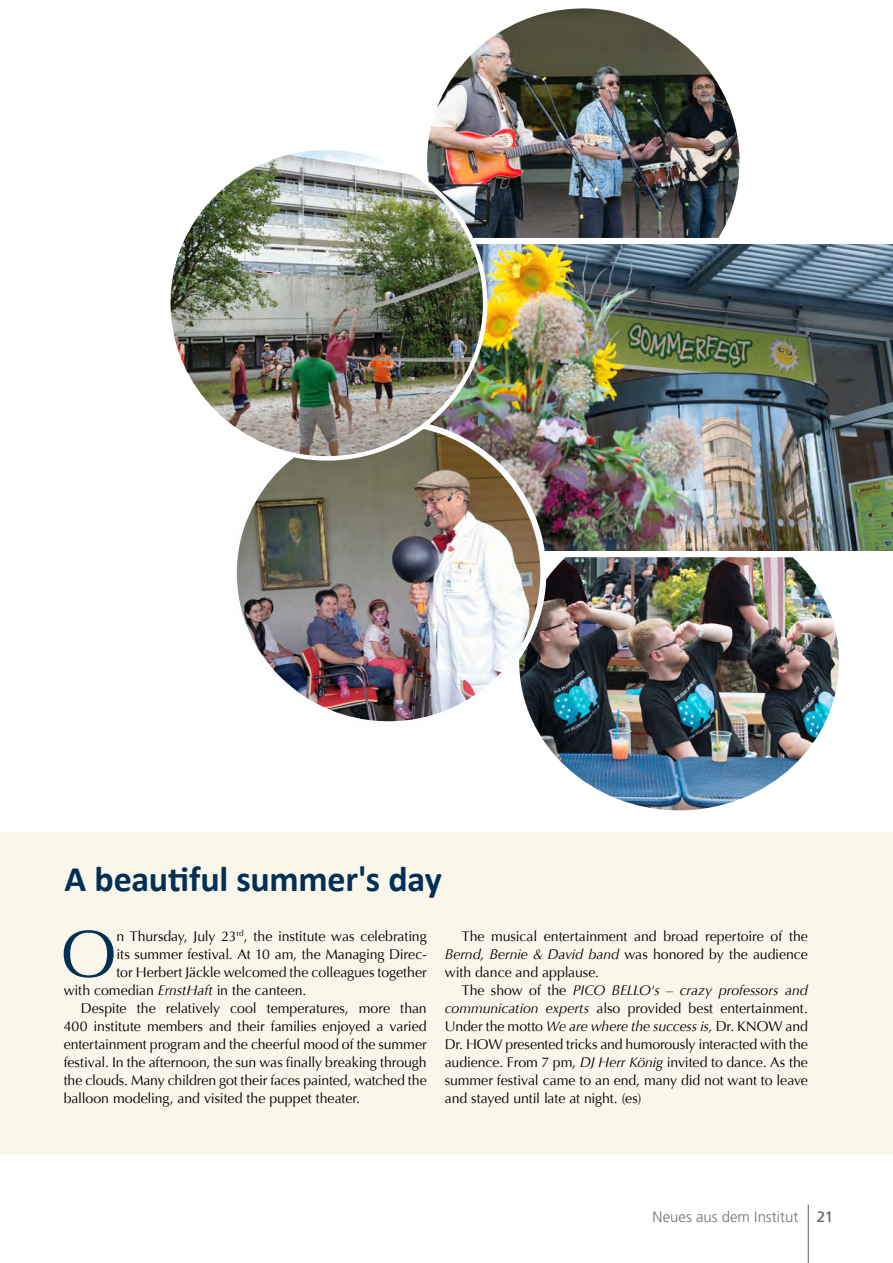
<style>
.page{position:relative;width:893px;height:1263px;background:#fff}
.page>*{position:absolute;margin:0;border:0;box-sizing:border-box;transform-origin:0 0}
.t1{font:66.6px "Optima";color:#003056}
.t2{font:700 36px "Calibri";letter-spacing:-.005em;color:#003056}
.t3{font:300 15px "Frutiger";color:#707172}
.t4{font:14.1px/18px "Optima";letter-spacing:-.005em;color:#000;text-align:justify}
.s1{font-style:italic}
.s2{font-weight:400;color:#58585a}
</style>
<div class="page">
<div style="left:0;top:832px;width:893px;height:322px;background:#fbf6ea"></div>
<hr style="left:808px;top:1205px;width:1px;height:58px;background:#58585a">
<img style="left:428px;top:9px;width:311px;height:229px">
<img style="left:485px;top:244px;width:408px;height:307px">
<img style="left:534px;top:557px;width:305px;height:253px">
<img style="left:238px;top:422px;width:305px;height:302px">
<img style="left:171px;top:148px;width:314px;height:310px">
<h2 class="t2" style="left:64px;top:856px;width:379px">A beautiful summer's day</h2>
<h1 class="t1" style="left:61px;top:915px;width:57px">O</h1>
<p class="t4" style="left:116px;top:927px;width:312px">n Thursday, July 23<sup>rd</sup>, the institute was celebrating</p>
<p class="t4" style="left:445px;top:927px;width:365px;text-indent:17px">The musical entertainment and broad repertoire of the <span class="s1">Bernd, Bernie &amp; David band</span> was honored by the audience with dance and applause.</p>
<p class="t4" style="left:445px;top:981px;width:365px;text-indent:17px">The show of the <span class="s1">PICO BELLO's</span> – <span class="s1">crazy professors and communication experts</span> also provided best entertainment.<br>Under the motto <span class="s1">We are where the success is,</span> Dr. KNOW and Dr. HOW presented tricks and humorously interacted with the audience. From 7 pm, <span class="s1">DJ Herr König</span> invited to dance. As the summer festival came to an end, many did not want to leave and stayed until late at night. (es)</p>
<p class="t4" style="left:116px;top:945px;width:312px">its summer festival. At 10 am, the Managing Direc-</p>
<p class="t4" style="left:116px;top:963px;width:312px">tor Herbert Jäckle welcomed the colleagues together</p>
<p class="t4" style="left:64px;top:981px;width:244px">with comedian <span class="s1">ErnstHaft</span> in the canteen.</p>
<p class="t4" style="left:81px;top:999px;width:348px">Despite the relatively cool temperatures, more than</p>
<p class="t4" style="left:64px;top:1017px;width:364px">400 institute members and their families enjoyed a varied</p>
<p class="t4" style="left:64px;top:1035px;width:365px">entertainment program and the cheerful mood of the summer</p>
<p class="t4" style="left:64px;top:1053px;width:365px">festival. In the afternoon, the sun was finally breaking through</p>
<p class="t4" style="left:64px;top:1071px;width:365px">the clouds. Many children got their faces painted, watched the</p>
<p class="t4" style="left:64px;top:1089px;width:298px">balloon modeling, and visited the puppet theater.</p>
<p class="t3" style="left:652px;top:1208px;width:182px">Neues aus dem Institut <span class="s2">21</span></p>
</div>
